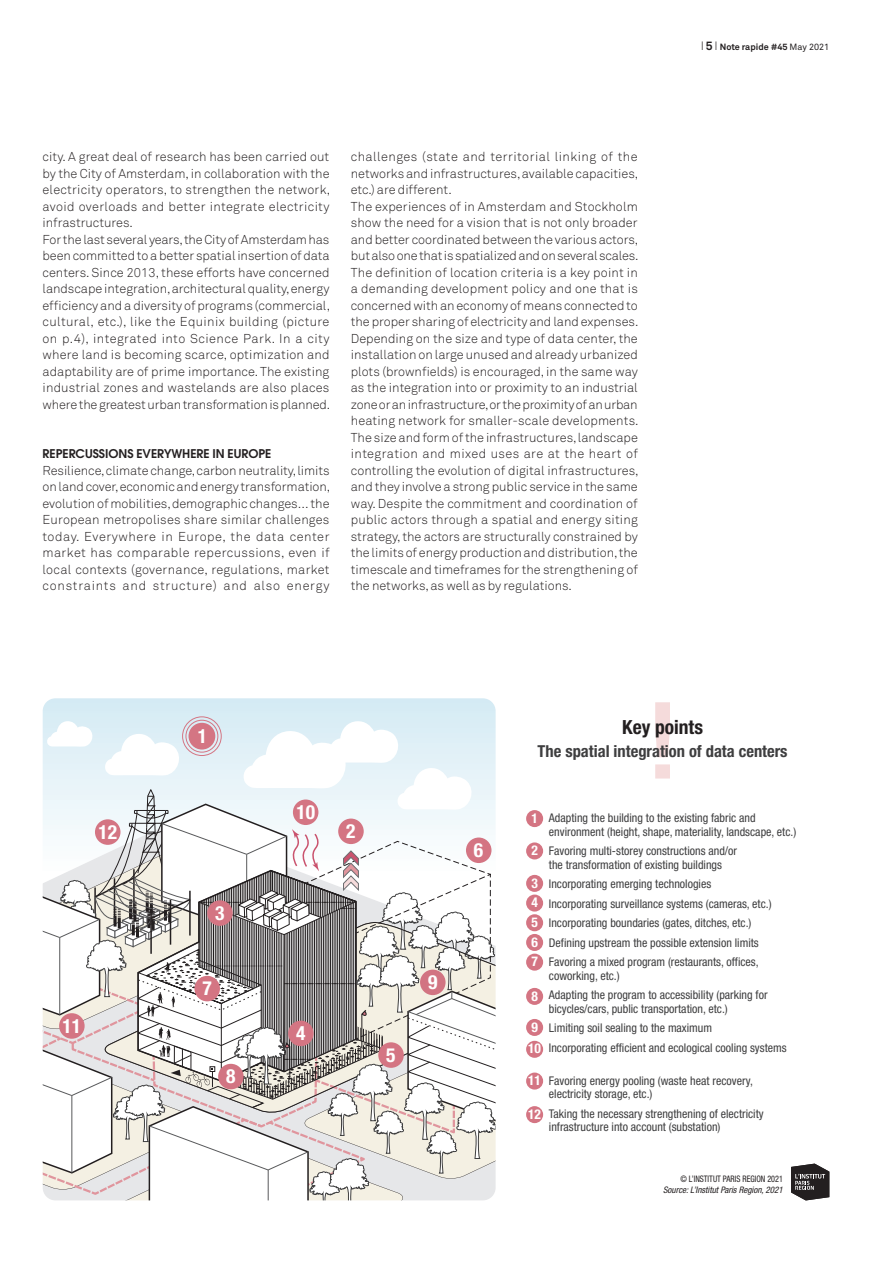
<style>
.page{position:relative;width:893px;height:1263px;background:#fff}
.page>*{position:absolute;margin:0;border:0;box-sizing:border-box;transform-origin:0 0}
.t1{font:700 condensed 19.5px "Helvetica Neue";color:#fff}
.t2{font:700 condensed 19.5px "Helvetica Neue";color:#231f20}
.t3{font:700 condensed 16.5px "Helvetica Neue";color:#3e3e3f}
.t4{font:700 condensed 13.5px/19.6px "Helvetica Neue";color:#fff;text-align:justify}
.txt{font:12.75px/16.5px "Akkurat Light Pro";color:#231f20;text-align:justify}
.t5{font:condensed 12px/19.5px "Helvetica Neue";color:#3e3e3f}
.inter1{font:600 12px "Avant Garde";color:#231f20}
.t6{font:italic condensed 9px/10.8px "Helvetica Neue";color:#231f20;text-align:right}
.t7{font:condensed 9px/10.8px "Helvetica Neue";color:#231f20;scale:.9 1}
.t8{font:700 9px "Akkurat Pro";color:#231f20}
.s1{font-family:"Akkurat Light Pro";font-weight:400;font-size:12px}
.s2{font-size:12px}
.s3{font-weight:400}
.s4{font-style:italic;color:#050504}
.s5{font-style:normal}
</style>
<div class="page">
<svg style="left:47px;top:698px;width:445px;height:4px;background:#d7ebf4"></svg>
<svg style="left:791px;top:1163px;width:38px;height:37px"></svg>
<svg style="left:43px;top:702px;width:627px;height:498px"></svg>
<div style="left:526px;top:810px;width:17px;height:17px;background:#d47583;border-radius:50%"></div>
<div style="left:526px;top:842px;width:17px;height:17px;background:#d47583;border-radius:50%"></div>
<div style="left:526px;top:875px;width:17px;height:17px;background:#d47583;border-radius:50%"></div>
<div style="left:526px;top:894px;width:17px;height:17px;background:#d47583;border-radius:50%"></div>
<div style="left:526px;top:914px;width:17px;height:17px;background:#d47583;border-radius:50%"></div>
<div style="left:526px;top:934px;width:17px;height:17px;background:#d47583;border-radius:50%"></div>
<div style="left:526px;top:954px;width:17px;height:17px;background:#d47583;border-radius:50%"></div>
<div style="left:526px;top:988px;width:17px;height:17px;background:#d47583;border-radius:50%"></div>
<div style="left:526px;top:1019px;width:17px;height:17px;background:#d47583;border-radius:50%"></div>
<div style="left:526px;top:1041px;width:17px;height:17px;background:#d47583;border-radius:50%"></div>
<div style="left:526px;top:1072px;width:17px;height:17px;background:#d47583;border-radius:50%"></div>
<div style="left:526px;top:1106px;width:17px;height:17px;background:#d47583;border-radius:50%"></div>
<div style="left:207px;top:900px;width:26px;height:26px;background:#d47583;border-radius:50%"></div>
<div style="left:338px;top:818px;width:26px;height:26px;background:#d47583;border-radius:50%"></div>
<div style="left:218px;top:1064px;width:26px;height:25px;background:#d27482;border-radius:50%"></div>
<div style="left:466px;top:837px;width:25px;height:26px;background:#d47583;border-radius:50%"></div>
<div style="left:288px;top:1021px;width:26px;height:25px;background:#d47583;border-radius:50%"></div>
<div style="left:194px;top:976px;width:26px;height:25px;background:#d47583;border-radius:50%"></div>
<div style="left:378px;top:1042px;width:26px;height:26px;background:#d47583;border-radius:50%"></div>
<div style="left:59px;top:1013px;width:26px;height:26px;background:#d47583;border-radius:50%"></div>
<div style="left:293px;top:799px;width:25px;height:26px;background:#d47583;border-radius:50%"></div>
<div style="left:420px;top:969px;width:26px;height:26px;background:#d27482;border-radius:50%"></div>
<div style="left:95px;top:819px;width:25px;height:26px;background:#d47583;border-radius:50%"></div>
<p class="txt" style="left:43px;top:149px;width:289px">city. A great deal of research has been carried out by the City of Amsterdam, in collaboration with the electricity operators, to strengthen the network, avoid overloads and better integrate electricity infrastructures.</p>
<p class="txt" style="left:43px;top:231px;width:289px">For the last several years, the City of Amsterdam has been committed to a better spatial insertion of data centers. Since 2013, these efforts have concerned landscape integration, architectural quality, energy efficiency and a diversity of programs (commercial, cultural, etc.), like the Equinix building (picture on p.4), integrated into Science Park. In a city where land is becoming scarce, optimization and adaptability are of prime importance. The existing industrial zones and wastelands are also places where the greatest urban transformation is planned.</p>
<p class="inter1" style="left:43px;top:446px;width:230px">REPERCUSSIONS EVERYWHERE IN EUROPE</p>
<p class="txt" style="left:43px;top:462px;width:289px">Resilience, climate change, carbon neutrality, limits on land cover, economic and energy transformation, evolution of mobilities, demographic changes… the European metropolises share similar challenges today. Everywhere in Europe, the data center market has comparable repercussions, even if local contexts (governance, regulations, market constraints and structure) and also energy</p>
<p class="txt" style="left:351px;top:149px;width:289px">challenges (state and territorial linking of the networks and infrastructures, available capacities, etc.) are different.</p>
<p class="txt" style="left:351px;top:198px;width:289px">The experiences of in Amsterdam and Stockholm show the need for a vision that is not only broader and better coordinated between the various actors, but also one that is spatialized and on several scales.<br>The definition of location criteria is a key point in a demanding development policy and one that is concerned with an economy of means connected to the proper sharing of electricity and land expenses.<br>Depending on the size and type of data center, the installation on large unused and already urbanized plots (brownfields) is encouraged, in the same way as the integration into or proximity to an industrial zone or an infrastructure, or the proximity of an urban heating network for smaller-scale developments.<br>The size and form of the infrastructures, landscape integration and mixed uses are at the heart of controlling the evolution of digital infrastructures, and they involve a strong public service in the same way. Despite the commitment and coordination of public actors through a spatial and energy siting strategy, the actors are structurally constrained by the limits of energy production and distribution, the timescale and timeframes for the strengthening of the networks, as well as by regulations.</p>
<p class="t8" style="left:701px;top:41px;width:130px"><span class="s1">I</span> <span class="s2">5</span> <span class="s1">I</span> Note rapide #45 <span class="s3">May 2021</span></p>
<p class="t1" style="left:98px;top:820px;width:20px">12</p>
<p class="t1" style="left:63px;top:1014px;width:20px">11</p>
<p class="t1" style="left:198px;top:724px;width:11px">1</p>
<p class="t1" style="left:215px;top:901px;width:11px">3</p>
<p class="t1" style="left:202px;top:977px;width:11px">7</p>
<p class="t1" style="left:226px;top:1064px;width:11px">8</p>
<p class="t1" style="left:296px;top:800px;width:20px">10</p>
<p class="t1" style="left:346px;top:819px;width:11px">2</p>
<p class="t1" style="left:474px;top:838px;width:11px">6</p>
<p class="t1" style="left:296px;top:1021px;width:11px">4</p>
<p class="t1" style="left:386px;top:1043px;width:11px">5</p>
<p class="t1" style="left:428px;top:970px;width:11px">9</p>
<p class="t2" style="left:622px;top:715px;width:82px">Key points</p>
<p class="t3" style="left:538px;top:741px;width:251px">The spatial integration of data centers</p>
<p class="t4" style="left:531px;top:808px;width:8px">1</p>
<p class="t4" style="left:531px;top:840px;width:8px">2</p>
<p class="t4" style="left:531px;top:873px;width:8px">3<br>4<br>5<br>6<br>7</p>
<p class="t4" style="left:531px;top:986px;width:8px">8</p>
<p class="t4" style="left:528px;top:1016px;width:14px;line-height:21.9px">9<br>10</p>
<p class="t4" style="left:528px;top:1070px;width:14px">11</p>
<p class="t4" style="left:528px;top:1104px;width:14px">12</p>
<p class="t5" style="left:549px;top:811px;width:249px;line-height:13.5px">Adapting the building to the existing fabric and environment (height, shape, materiality, landscape, etc.)</p>
<p class="t5" style="left:549px;top:844px;width:190px;line-height:13.5px">Favoring multi-storey constructions and/or the transformation of existing buildings</p>
<p class="t5" style="left:549px;top:874px;width:224px">Incorporating emerging technologies Incorporating surveillance systems (cameras, etc.)<br>Incorporating boundaries (gates, ditches, etc.)<br>Defining upstream the possible extension limits Favoring a mixed program (restaurants, offices,</p>
<p class="t5" style="left:549px;top:965px;width:220px">coworking, etc.)<br>Adapting the program to accessibility (parking for</p>
<p class="t5" style="left:549px;top:998px;width:239px">bicycles/cars, public transportation, etc.)<br>Limiting soil sealing to the maximum<br>Incorporating efficient and ecological cooling systems</p>
<p class="t5" style="left:549px;top:1073px;width:205px;line-height:13.5px">Favoring energy pooling (waste heat recovery, electricity storage, etc.)</p>
<p class="t5" style="left:549px;top:1106px;width:216px;line-height:13.5px">Taking the necessary strengthening of electricity infrastructure into account (substation)</p>
<p class="t7" style="left:661px;top:1174px;width:118px;text-indent:18px">© L’INSTITUT PARIS REGION,<br><span class="s4">Source</span></p>
<p class="t6" style="left:663px;top:1174px;width:121px"><span class="s5">© L’INSTITUT PARIS REGION 2021<br></span>Source: L’Institut Paris Region, 2021</p>
</div>
